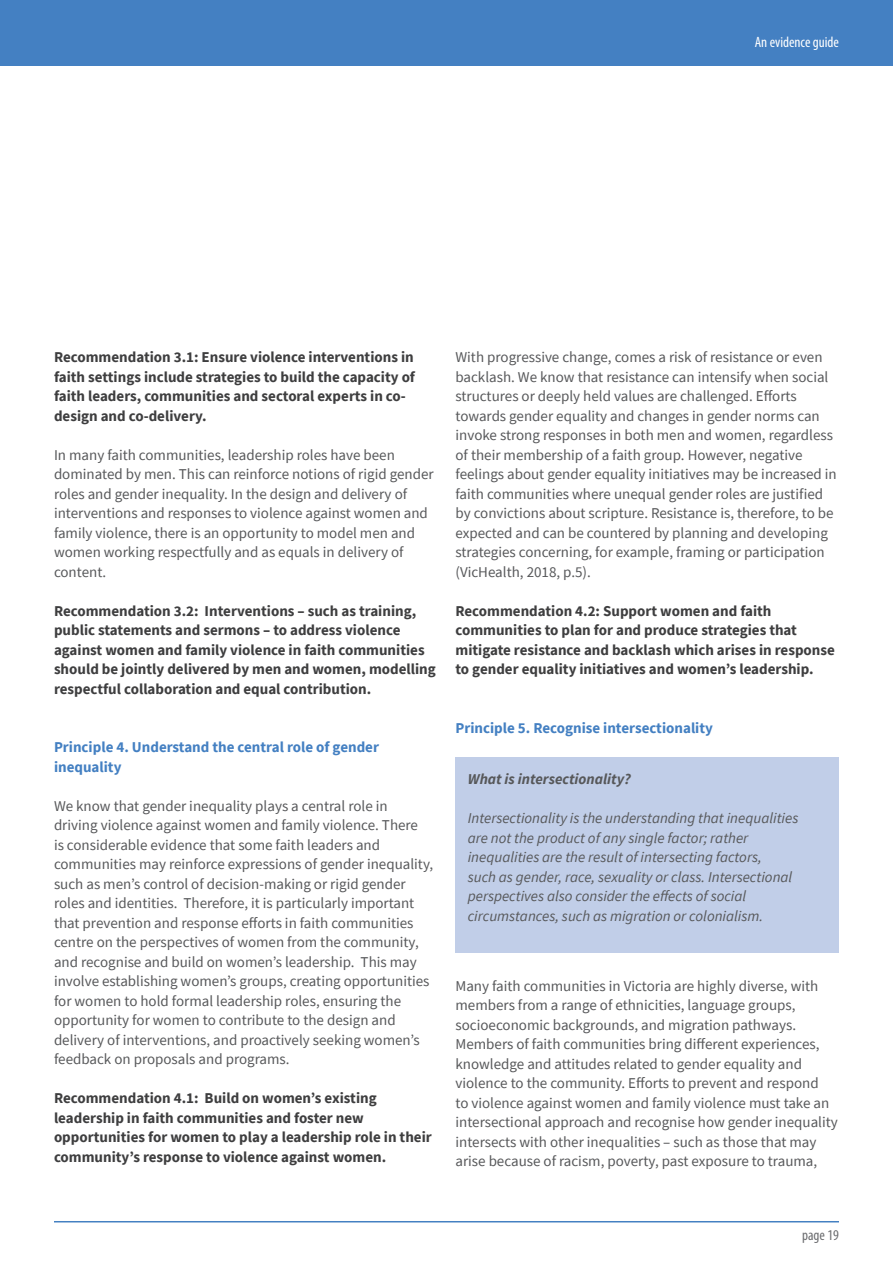
<style>
.page{position:relative;width:893px;height:1263px;background:#fff}
.page>*{position:absolute;margin:0;border:0;box-sizing:border-box;transform-origin:0 0}
.Body_text{font:15px/19.5px "Source Sans Pro";color:#57585a}
.Sub_recommendation{font:700 15px/19.5px "Source Sans Pro";color:#3e3e3f}
.Body_text-2{font:italic 15px/19.5px "Source Sans Pro";color:#57585a}
.New_principles{font:700 15px/19.5px "Source Sans Pro";color:#4480c2}
.Body_text-3{font:italic 700 15px "Source Sans Pro";color:#57585a}
.t1{font:condensed 15px "Myriad Pro";color:#fff}
.t2{font:condensed 15px "Myriad Pro";color:#6c6d70}
</style>
<div class="page">
<div style="left:0;top:0;width:893px;height:66px;background:#4480c2"></div>
<hr style="left:54px;top:1221px;width:785px;height:1px;background:#4480c2">
<div style="left:455px;top:757px;width:384px;height:196px;background:#c1cee8"></div>
<p class="t1" style="left:755px;top:33px;width:86px">An evidence guide</p>
<p class="Sub_recommendation" style="left:54px;top:347px;width:363px">Recommendation 3.1: Ensure violence interventions in faith settings include strategies to build the capacity of faith leaders, communities and sectoral experts in co&shy;design and co-delivery.</p>
<p class="Body_text" style="left:54px;top:445px;width:381px">In many faith communities, leadership roles have been dominated by men. This can reinforce notions of rigid gender roles and gender inequality. In the design and delivery of interventions and responses to violence against women and family violence, there is an opportunity to model men and women working respectfully and as equals in delivery of content.</p>
<p class="Sub_recommendation" style="left:54px;top:601px;width:383px">Recommendation 3.2: Interventions – such as training, public statements and sermons – to address violence against women and family violence in faith communities should be jointly delivered by men and women, modelling respectful collaboration and equal contribution.</p>
<p class="New_principles" style="left:54px;top:737px;width:326px">Principle 4. Understand the central role of gender inequality</p>
<p class="Body_text" style="left:54px;top:796px;width:381px">We know that gender inequality plays a central role in driving violence against women and family violence. There<br>is considerable evidence that some faith leaders and communities may reinforce expressions of gender inequality, such as men’s control of decision-making or rigid gender roles and identities. Therefore, it is particularly important that prevention and response efforts in faith communities centre on the perspectives of women from the community, and recognise and build on women’s leadership. This may involve establishing women’s groups, creating opportunities for women to hold formal leadership roles, ensuring the opportunity for women to contribute to the design and delivery of interventions, and proactively seeking women’s feedback on proposals and programs.</p>
<p class="Sub_recommendation" style="left:54px;top:1088px;width:379px">Recommendation 4.1: Build on women’s existing leadership in faith communities and foster new opportunities for women to play a leadership role in their community’s response to violence against women.</p>
<p class="Body_text" style="left:455px;top:347px;width:383px">With progressive change, comes a risk of resistance or even backlash. We know that resistance can intensify when social structures or deeply held values are challenged. Efforts towards gender equality and changes in gender norms can invoke strong responses in both men and women, regardless of their membership of a faith group. However, negative feelings about gender equality initiatives may be increased in faith communities where unequal gender roles are justified by convictions about scripture. Resistance is, therefore, to be expected and can be countered by planning and developing strategies concerning, for example, framing or participation (VicHealth, 2018, p.5).</p>
<p class="Sub_recommendation" style="left:455px;top:601px;width:381px">Recommendation 4.2: Support women and faith communities to plan for and produce strategies that mitigate resistance and backlash which arises in response to gender equality initiatives and women’s leadership.</p>
<p class="New_principles" style="left:455px;top:718px;width:259px">Principle 5. Recognise intersectionality</p>
<p class="Body_text-3" style="left:468px;top:769px;width:165px">What is intersectionality?</p>
<p class="Body_text-2" style="left:468px;top:808px;width:332px">Intersectionality is the understanding that inequalities are not the product of any single factor; rather inequalities are the result of intersecting factors,<br>such as gender, race, sexuality or class. Intersectional perspectives also consider the effects of social circumstances, such as migration or colonialism.</p>
<p class="Body_text" style="left:455px;top:976px;width:384px">Many faith communities in Victoria are highly diverse, with members from a range of ethnicities, language groups, socioeconomic backgrounds, and migration pathways.<br>Members of faith communities bring different experiences, knowledge and attitudes related to gender equality and violence to the community. Efforts to prevent and respond<br>to violence against women and family violence must take an intersectional approach and recognise how gender inequality intersects with other inequalities – such as those that may arise because of racism, poverty, past exposure to trauma,</p>
<p class="t2" style="left:802px;top:1226px;width:38px">page 19</p>
</div>
